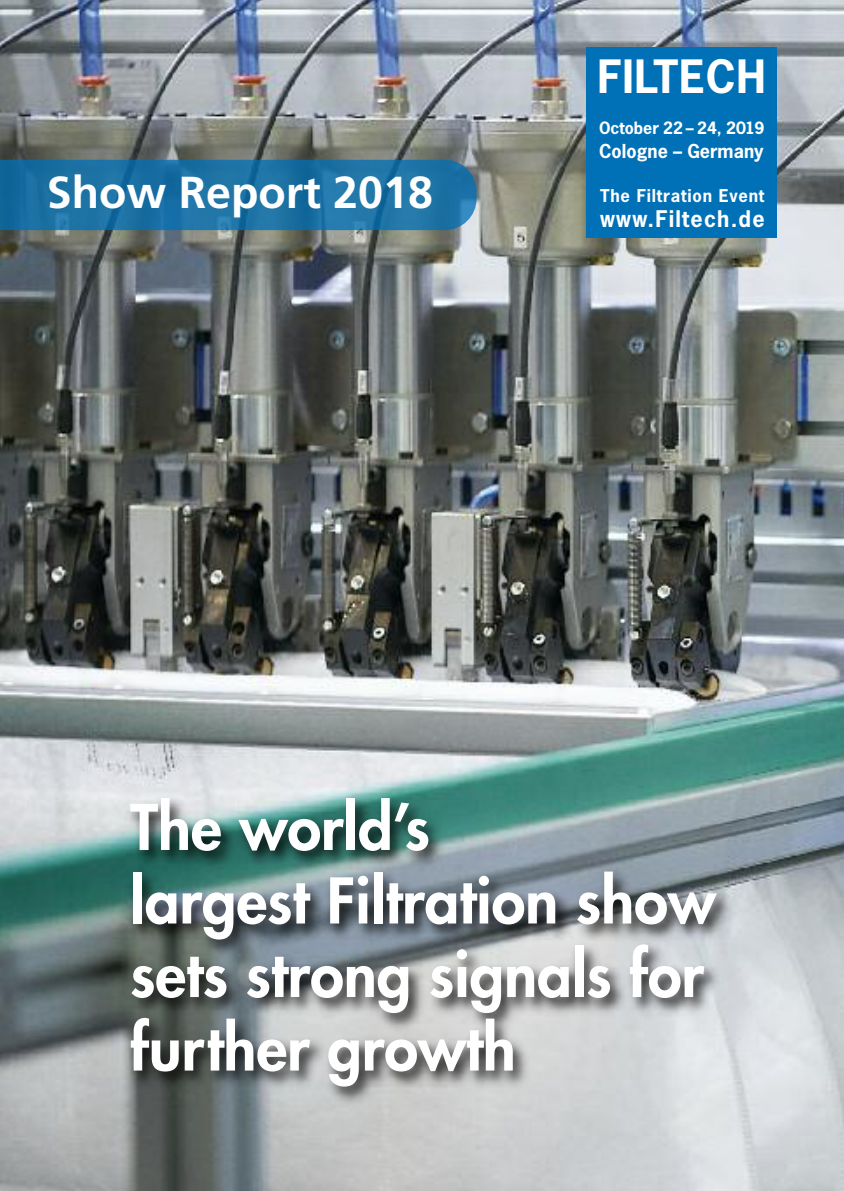
<style>
.page{position:relative;width:844px;height:1191px;background:#fff}
.page>*{position:absolute;margin:0;border:0;box-sizing:border-box;transform-origin:0 0}
.t1{font:800 61.25px/73.5px "Futura Std";color:#fff}
.t2{font:700 44.8px "Frutiger";color:#fff}
.t3{font:700 43.23px "News Gothic";letter-spacing:.02em;color:#fff}
.t4{font:700 21.53px "News Gothic";letter-spacing:.055em;color:#fff}
.t5{font:700 18.03px "News Gothic";color:#fff}
.t6{font:700 16.62px "News Gothic";letter-spacing:.045em;color:#fff}
.t7{font:700 15.92px "News Gothic";color:#fff}
</style>
<div class="page">
<img style="left:0;top:0;width:843px;height:1191px">
<svg style="left:0;top:160px;width:476px;height:70px;background:#1d72a4"></svg>
<div style="left:586px;top:48px;width:190px;height:190px;background:#0070b7"></div>
<img style="left:107px;top:786px;width:696px;height:353px">
<p class="t2" style="left:47px;top:175px;width:387px">Show Report 2018</p>
<p class="t3" style="left:597px;top:53px;width:170px">FILTECH</p>
<p class="t7" style="left:599px;top:119px;width:167px">October 22 – 24, 2019</p>
<p class="t5" style="left:599px;top:141px;width:166px">Cologne – Germany</p>
<p class="t6" style="left:600px;top:187px;width:166px">The Filtration Event</p>
<p class="t4" style="left:600px;top:206px;width:166px">www.Filtech.de</p>
<p class="t1" style="left:130px;top:795px;width:587px">The world’s<br>largest Filtration show sets strong signals for further growth</p>
</div>
